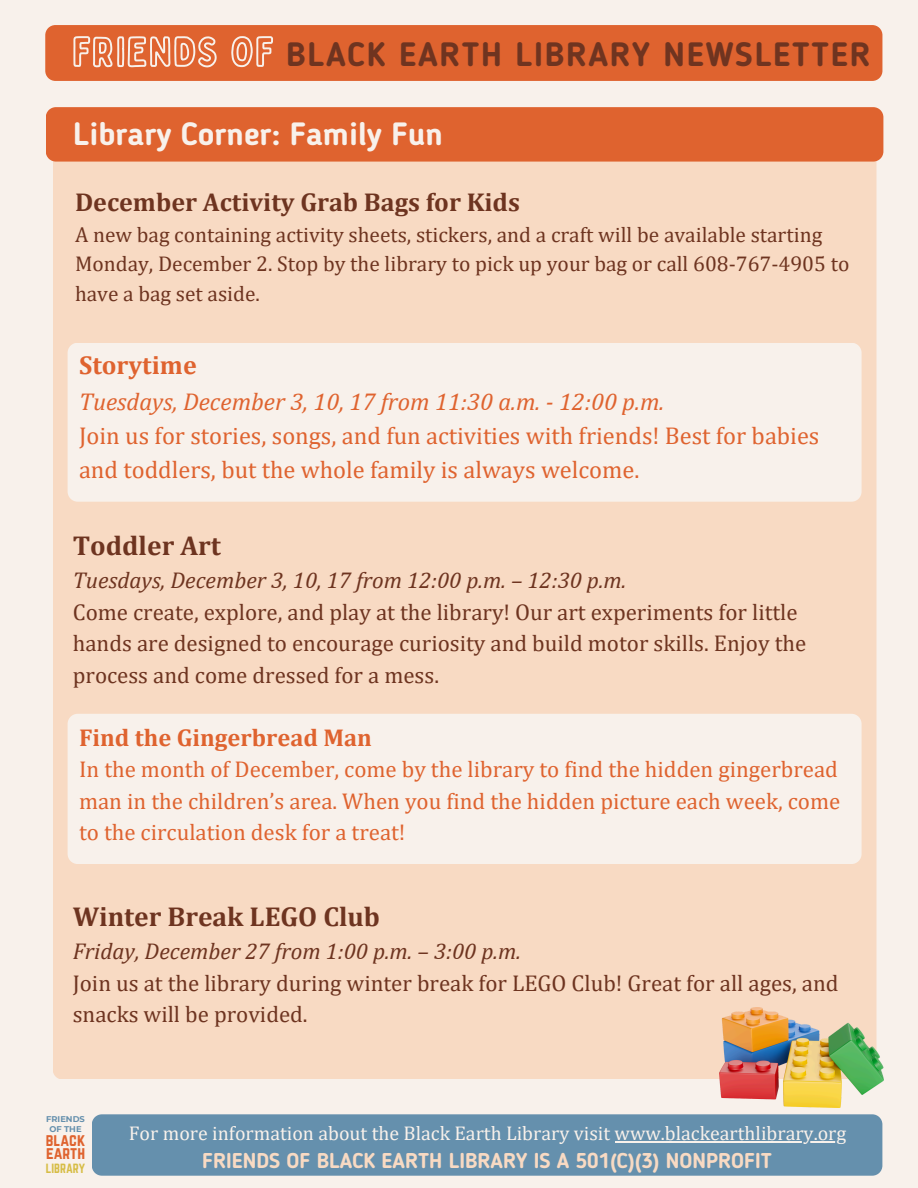
<style>
.page{position:relative;width:918px;height:1188px;background:#f8f1eb}
.page>*{position:absolute;margin:0;border:0;box-sizing:border-box;transform-origin:0 0}
.t1{font:700 33.6px "Blogger Sans";letter-spacing:.05em;color:#6f3420}
.t2{font:700 31.95px "Blogger Sans";color:#f8f1eb}
.t3{font:700 27.45px "Cambria";color:#6e3420}
.t4{font:700 25.95px "Cambria";color:#6e3420}
.t5{font:700 25.95px "Cambria";color:#df632f}
.t6{font:24.45px/33.8px "Cambria";color:#df632f}
.t7{font:700 24.45px "Cambria";color:#df632f}
.t8{font:22.95px/31.5px "Cambria";color:#6e3420}
.t9{font:22.95px/31.5px "Cambria";color:#df632f;text-align:justify}
.t10{font:21.45px/29.2px "Cambria";color:#6e3420}
.t11{font:700 21.3px "Blogger Sans";color:#f8dac3}
.t12{font:19.95px "Cambria";color:#f8f1eb}
.t13{font:15.45px "Norwester";color:#df632f}
.t14{font:11.7px "Norwester";color:#d7bd46}
.t15{font:700 8.25px "Montserrat";color:#6590ad}
.s1{font-style:italic}
</style>
<div class="page">
<div style="left:53px;top:162px;width:823px;height:916px;background:#f8dac3"></div>
<svg style="left:68px;top:343px;width:794px;height:159px"></svg>
<div style="left:45px;top:25px;width:837px;height:56px;background:#df632f"></div>
<svg style="left:72px;top:25px;width:202px;height:56px;background:#e37b4f"></svg>
<div style="left:46px;top:107px;width:837px;height:55px;background:#df632f"></div>
<div style="left:92px;top:1114px;width:790px;height:62px;background:#6590ad"></div>
<svg style="left:68px;top:714px;width:794px;height:150px"></svg>
<img style="left:719px;top:1007px;width:164px;height:100px">
<hr style="left:615px;top:1141px;width:231px;height:2px;background:#f8f1eb">
<h3 class="t1" style="left:286px;top:40px;width:586px">BLACK EARTH LIBRARY NEWSLETTER</h3>
<h4 class="t2" style="left:73px;top:121px;width:371px">Library Corner: Family Fun</h4>
<h4 class="t4" style="left:75px;top:186px;width:446px">December Activity Grab Bags for Kids</h4>
<h4 class="t10" style="left:75px;top:220px;width:776px">A new bag containing activity sheets, stickers, and a craft will be available starting<br>Monday, December 2. Stop by the library to pick up your bag or call 608-767-4905 to have a bag set aside.</h4>
<h1 class="t5" style="left:79px;top:350px;width:119px">Storytime</h1>
<h1 class="t6" style="left:79px;top:385px;width:742px"><span class="s1">Tuesdays, December 3, 10, 17 from 11:30 a.m. - 12:00 p.m.<br></span>Join us for stories, songs, and fun activities with friends! Best for babies and toddlers, but the whole family is always welcome.</h1>
<h6 class="t3" style="left:73px;top:529px;width:150px">Toddler Art</h6>
<h6 class="t8" style="left:73px;top:564px;width:735px"><span class="s1">Tuesdays, December 3, 10, 17 from 12:00 p.m. – 12:30 p.m.<br></span>Come create, explore, and play at the library! Our art experiments for little hands are designed to encourage curiosity and build motor skills. Enjoy the process and come dressed for a mess.</h6>
<h6 class="t7" style="left:79px;top:722px;width:294px">Find the Gingerbread Man</h6>
<h6 class="t9" style="left:79px;top:753px;width:763px">In the month of December, come by the library to find the hidden gingerbread man in the children’s area. When you find the hidden picture each week, come to the circulation desk for a treat!</h6>
<h5 class="t3" style="left:73px;top:900px;width:309px">Winter Break LEGO Club</h5>
<h5 class="t8" style="left:73px;top:935px;width:767px"><span class="s1">Friday, December 27 from 1:00 p.m. – 3:00 p.m.<br></span>Join us at the library during winter break for LEGO Club! Great for all ages, and snacks will be provided.</h5>
<p class="t15" style="left:46px;top:1114px;width:40px">FRIENDS</p>
<p class="t15" style="left:49px;top:1124px;width:34px">OF THE</p>
<p class="t13" style="left:46px;top:1131px;width:41px">black</p>
<p class="t13" style="left:46px;top:1143px;width:41px">earth</p>
<p class="t14" style="left:46px;top:1161px;width:41px">LIBRARY</p>
<h4 class="t12" style="left:129px;top:1121px;width:719px">For more information about the Black Earth Library visit www.blackearthlibrary.org</h4>
<h4 class="t11" style="left:202px;top:1152px;width:571px">FRIENDS OF BLACK EARTH LIBRARY IS A 501(C)(3) NONPROFIT</h4>
</div>
